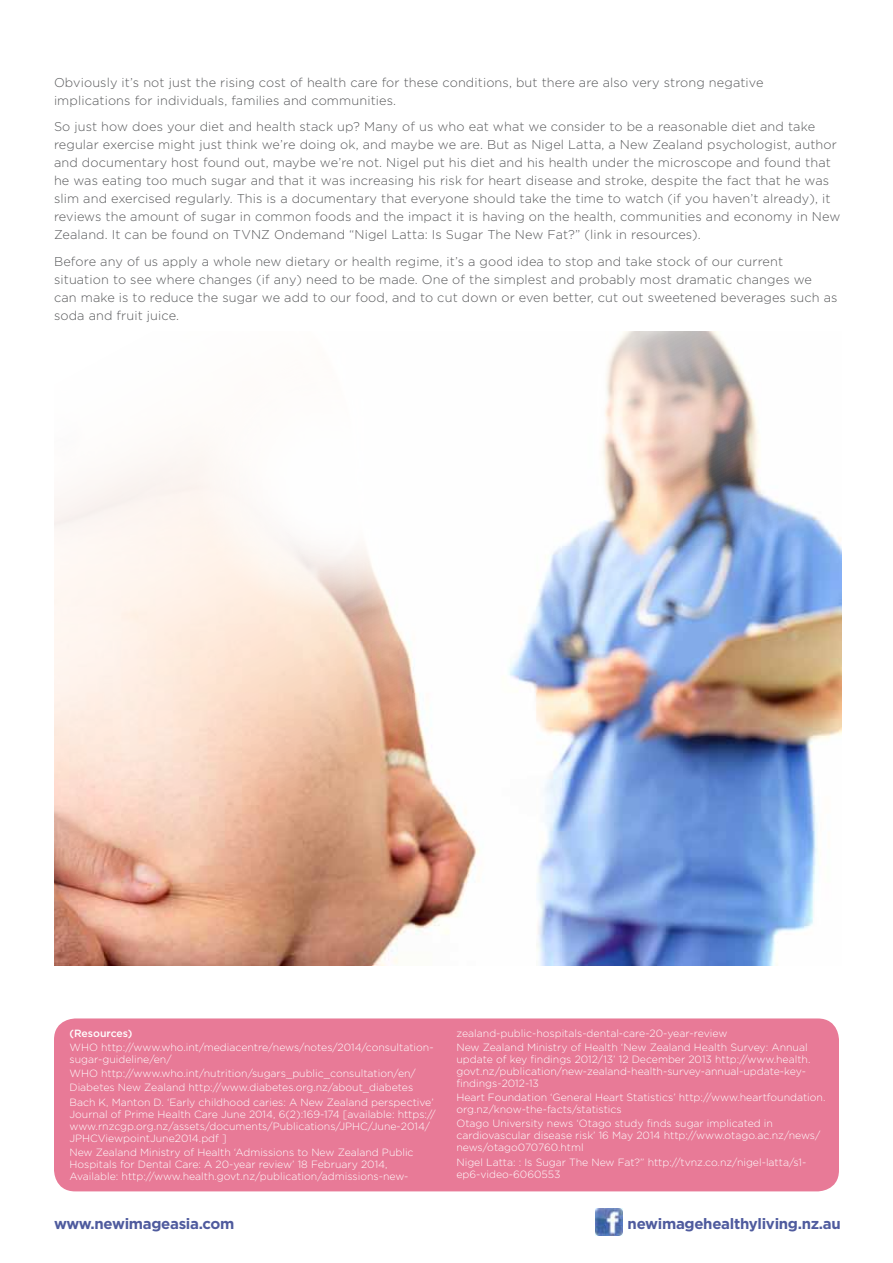
<style>
.page{position:relative;width:893px;height:1263px;background:#fff}
.page>*{position:absolute;margin:0;border:0;box-sizing:border-box;transform-origin:0 0}
.t1{font:700 15px "Gotham";letter-spacing:-.02em;color:#4f5b9e}
.t2{font:300 12.75px/18px "Gotham";letter-spacing:.01em;color:#58595b}
.t3{font:300 10.5px/12px "Gotham";color:#fff}
.t4{font:500 10.5px "Gotham";color:#fff}
</style>
<div class="page">
<img style="left:595px;top:1209px;width:27px;height:27px">
<div style="left:54px;top:1018px;width:785px;height:173px;background:#e87a97;border-radius:21px"></div>
<img style="left:54px;top:332px;width:787px;height:633px">
<div style="left:196px;top:352px;width:275px;height:264px;background:#fff;border-radius:50%"></div>
<p class="t2" style="left:54px;top:73px;width:711px">Obviously it’s not just the rising cost of health care for these conditions, but there are also very strong negative implications for individuals, families and communities.</p>
<p class="t2" style="left:54px;top:117px;width:788px">So just how does your diet and health stack up? Many of us who eat what we consider to be a reasonable diet and take regular exercise might just think we’re doing ok, and maybe we are. But as Nigel Latta, a New Zealand psychologist, author and documentary host found out, maybe we’re not. Nigel put his diet and his health under the microscope and found that he was eating too much sugar and that it was increasing his risk for heart disease and stroke, despite the fact that he was slim and exercised regularly. This is a documentary that everyone should take the time to watch (if you haven’t already), it reviews the amount of sugar in common foods and the impact it is having on the health, communities and economy in New Zealand. It can be found on TVNZ Ondemand “Nigel Latta: Is Sugar The New Fat?” (link in resources).</p>
<p class="t2" style="left:54px;top:252px;width:785px">Before any of us apply a whole new dietary or health regime, it’s a good idea to stop and take stock of our current situation to see where changes (if any) need to be made. One of the simplest and probably most dramatic changes we can make is to reduce the sugar we add to our food, and to cut down or even better, cut out sweetened beverages such as soda and fruit juice.</p>
<p class="t4" style="left:69px;top:1026px;width:65px">(Resources)</p>
<p class="t3" style="left:69px;top:1041px;width:366px">WHO http://www.who.int/mediacentre/news/notes/2014/consultation&shy;sugar-guideline/en/</p>
<p class="t3" style="left:69px;top:1066px;width:366px;line-height:14.1px">WHO http://www.who.int/nutrition/sugars_public_consultation/en/<br>Diabetes New Zealand http://www.diabetes.org.nz/about_diabetes<br>Bach K, Manton D. ‘Early childhood caries: A New Zealand perspective’</p>
<p class="t3" style="left:69px;top:1107px;width:368px">Journal of Prime Health Care June 2014, 6(2):169-174 [available: https:// www.rnzcgp.org.nz/assets/documents/Publications/JPHC/June-2014/<br>JPHCViewpointJune2014.pdf ]</p>
<p class="t3" style="left:69px;top:1146px;width:346px">New Zealand M inistry of Health ‘Admissions to New Zealand Public<br>Hospitals for Dental Care: A 20-year review’ 18 February 2014,<br>Available: http://www.health.govt.nz/publication/admissions-new-</p>
<p class="t3" style="left:456px;top:1026px;width:353px;line-height:14.1px">zealand-public-hospitals-dental-care-20-year-review<br>New Zealand M inistry of Health ‘New Zealand Health Survey: Annual</p>
<p class="t3" style="left:456px;top:1053px;width:355px">update of key findings 2012/13’ 12 December 2013 http://www.health. govt.nz/publication/new-zealand-health-survey-annual-update-key&shy;findings-2012-13</p>
<p class="t3" style="left:456px;top:1091px;width:370px">Heart Foundation ‘General Heart Statistics’ http://www.heartfoundation. org.nz/know-the-facts/statistics</p>
<p class="t3" style="left:456px;top:1117px;width:365px">Otago University news ‘Otago study finds sugar implicated in cardiovascular disease risk’ 16 May 2014 http://www.otago.ac.nz/news/ news/otago070760.html</p>
<p class="t3" style="left:456px;top:1155px;width:351px">Nigel Latta: : Is Sugar The New Fat?” http://tvnz.co.nz/nigel-latta/s1- ep6-video-6060553</p>
<h1 class="t1" style="left:54px;top:1213px;width:182px">www.newimageasia.com</h1>
<h1 class="t1" style="left:628px;top:1213px;width:215px">newimagehealthyliving.nz.au</h1>
</div>
